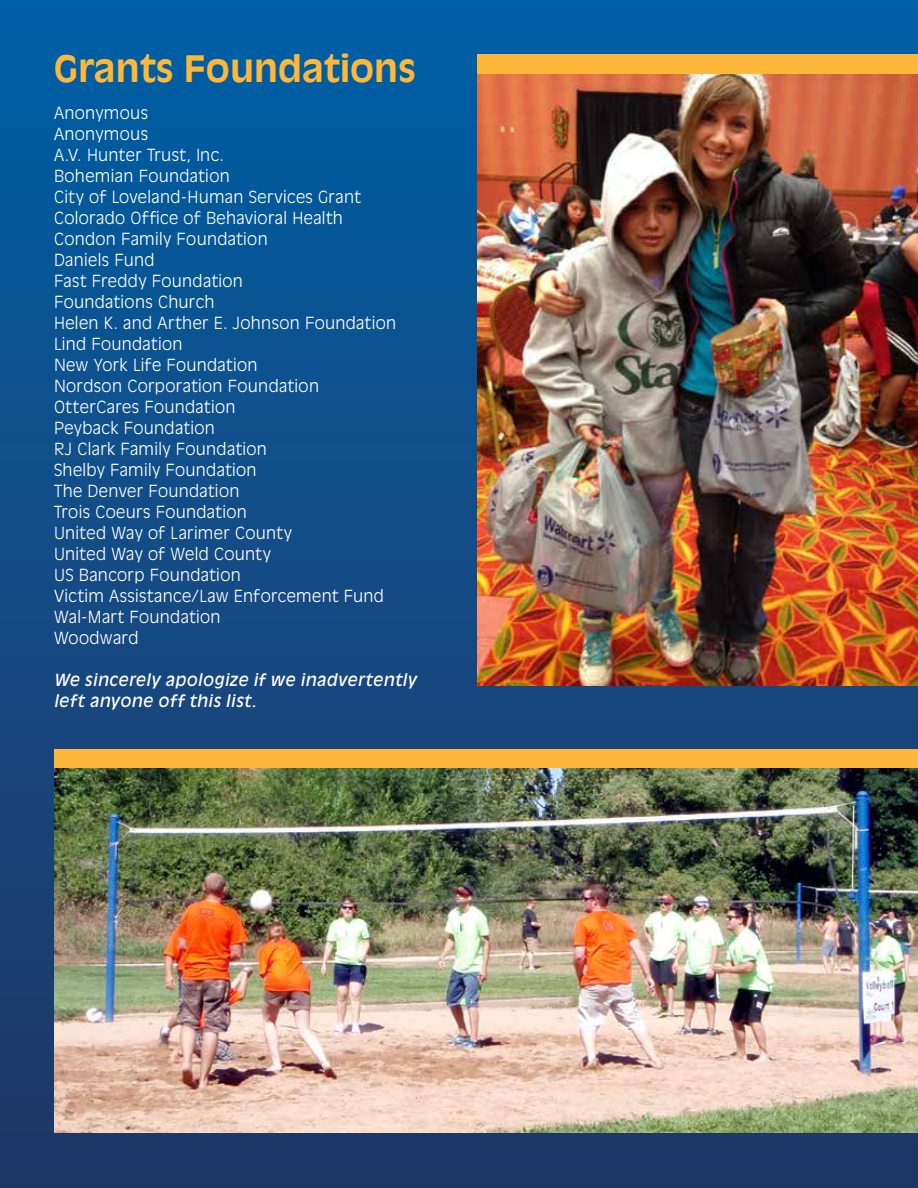
<style>
.page{position:relative;width:918px;height:1188px;background:#fff}
.page>*{position:absolute;margin:0;border:0;box-sizing:border-box;transform-origin:0 0}
.t1{font:700 36px "Antique Olive Std";color:#fdb73b}
.t2{font:300 16.5px/21px "Antique Olive Std";letter-spacing:.02em;color:#fff}
.t3{font:italic 16.5px/21px "Antique Olive Std";letter-spacing:.025em;color:#fff}
</style>
<div class="page">
<div style="left:0;top:0;width:918px;height:1188px;background:linear-gradient(to bottom,#005fa5,#223764)"></div>
<img style="left:478px;top:74px;width:440px;height:612px">
<div style="left:478px;top:54px;width:440px;height:20px;background:#fdb73b"></div>
<div style="left:54px;top:749px;width:864px;height:20px;background:#fdb73b"></div>
<img style="left:54px;top:769px;width:864px;height:363px">
<h1 class="t1" style="left:54px;top:47px;width:364px">Grants Foundations</h1>
<p class="t2" style="left:54px;top:103px;width:344px">Anonymous<br>Anonymous<br>A.V. Hunter Trust, Inc.<br>Bohemian Foundation<br>City of Loveland-Human Services Grant<br>Colorado Office of Behavioral Health<br>Condon Family Foundation<br>Daniels Fund<br>Fast Freddy Foundation<br>Foundations Church<br>Helen K. and Arther E. Johnson Foundation<br>Lind Foundation<br>New York Life Foundation<br>Nordson Corporation Foundation<br>OtterCares Foundation<br>Peyback Foundation<br>RJ Clark Family Foundation<br>Shelby Family Foundation<br>The Denver Foundation<br>Trois Coeurs Foundation<br>United Way of Larimer County<br>United Way of Weld County<br>US Bancorp Foundation<br>Victim Assistance/Law Enforcement Fund<br>Wal-Mart Foundation<br>Woodward</p>
<p class="t3" style="left:54px;top:670px;width:364px">We sincerely apologize if we inadvertently left anyone off this list.</p>
</div>
